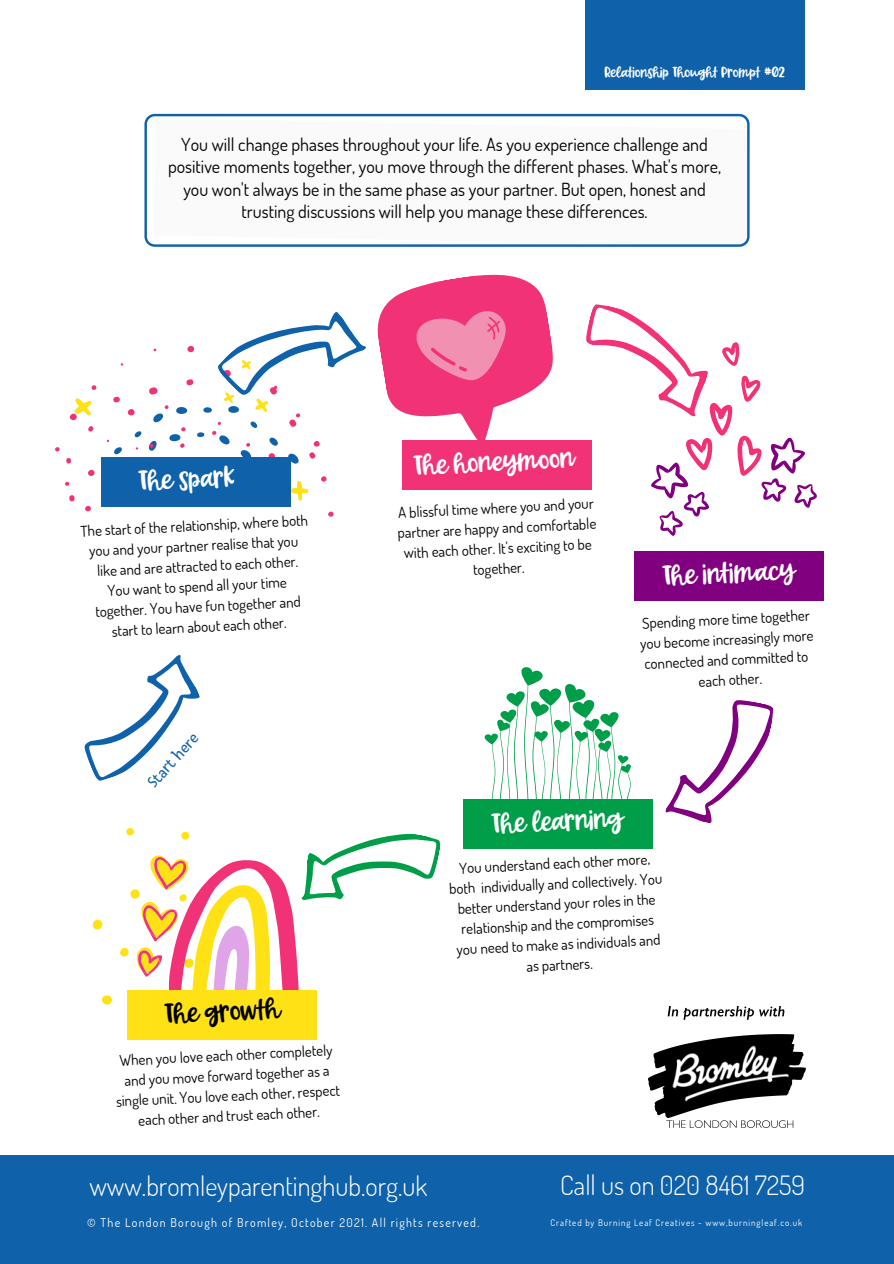
<style>
.page{position:relative;width:894px;height:1264px;background:#fff}
.page>*{position:absolute;margin:0;border:0;box-sizing:border-box;transform-origin:0 0}
.t1{font:27px "Forever Grateful";color:#fff}
.t2{font:27px "Forever Grateful";color:#000}
.t3{font:300 26.55px "Dosis";color:#fff}
.t4{font:18px/22.5px "Dosis";color:#000;text-align:center}
.t5{font:16.5px "Fresca";color:#0f62aa}
.t6{font:15px/20.2px "Dosis";color:#000;text-align:center}
.t7{font:14.25px "Forever Grateful";color:#fff}
.t8{font:12px "Dosis";letter-spacing:.1em;color:#fff}
.t9{font:9px "Dosis";letter-spacing:.1em;color:#fff}
</style>
<div class="page">
<div style="left:584px;top:0;width:220px;height:89px;background:#0f62aa"></div>
<svg style="left:144px;top:114px;width:605px;height:133px"></svg>
<svg style="left:84px;top:655px;width:116px;height:126px"></svg>
<div style="left:402px;top:440px;width:189px;height:49px;background:#f13277"></div>
<svg style="left:55px;top:274px;width:511px;height:243px"></svg>
<svg style="left:572px;top:304px;width:245px;height:232px"></svg>
<div style="left:634px;top:551px;width:189px;height:49px;background:#800080"></div>
<svg style="left:665px;top:700px;width:109px;height:123px"></svg>
<div style="left:462px;top:799px;width:190px;height:50px;background:#009e49"></div>
<svg style="left:484px;top:667px;width:146px;height:132px"></svg>
<svg style="left:92px;top:828px;width:349px;height:184px"></svg>
<div style="left:128px;top:989px;width:189px;height:50px;background:#ffe216"></div>
<img style="left:648px;top:1006px;width:157px;height:121px">
<div style="left:0;top:1155px;width:893px;height:108px;background:#0f62aa"></div>
<p class="t7" style="left:604px;top:65px;width:182px">Relationship Thought Prompt #02</p>
<p class="t4" style="left:168px;top:132px;width:554px">You will change phases throughout your life. As you experience challenge and positive moments together, you move through the different phases. What's more, you won't always be in the same phase as your partner. But open, honest and trusting discussions will help you manage these differences.</p>
<p class="t1" style="left:138px;top:468px;width:97px;rotate:-3deg">The spark</p>
<p class="t6" style="left:80px;top:521px;width:229px;rotate:-3deg">The start of the relationship, where both you and your partner realise that you like and are attracted to each other.</p>
<p class="t6" style="left:94px;top:581px;width:207px;rotate:-3deg">You want to spend all your time together. You have fun together and start to learn about each other.</p>
<p class="t5" style="left:144px;top:778px;width:68px;rotate:-48deg">Start here</p>
<p class="t2" style="left:164px;top:1001px;width:116px;rotate:-3deg">The growth</p>
<p class="t6" style="left:113px;top:1050px;width:226px;rotate:-3deg">When you love each other completely and you move forward together as a single unit. You love each other, respect each other and trust each other.</p>
<p class="t1" style="left:413px;top:453px;width:162px;rotate:-3deg">The honeymoon</p>
<p class="t6" style="left:396px;top:502px;width:200px;rotate:-3deg">A blissful time where you and your partner are happy and comfortable with each other. It's exciting to be together.</p>
<p class="t1" style="left:662px;top:563px;width:133px;rotate:-3deg">The intimacy</p>
<p class="t6" style="left:638px;top:613px;width:175px;rotate:-3deg">Spending more time together you become increasingly more connected and committed to each other.</p>
<p class="t1" style="left:491px;top:812px;width:132px;rotate:-3deg">The learning</p>
<p class="t6" style="left:447px;top:858px;width:215px;rotate:-3deg">You understand each other more, both individually and collectively. You better understand your roles in the relationship and the compromises you need to make as individuals and as partners.</p>
<p class="t3" style="left:560px;top:1167px;width:246px">Call us on 020 8461 7259</p>
<p class="t3" style="left:89px;top:1168px;width:339px">www.bromleyparentinghub.org.uk</p>
<p class="t8" style="left:87px;top:1215px;width:393px">© The London Borough of Bromley, October 2021. All rights reserved.</p>
<p class="t9" style="left:550px;top:1217px;width:253px">Crafted by Burning Leaf Creatives - www,burningleaf.co.uk</p>
</div>
